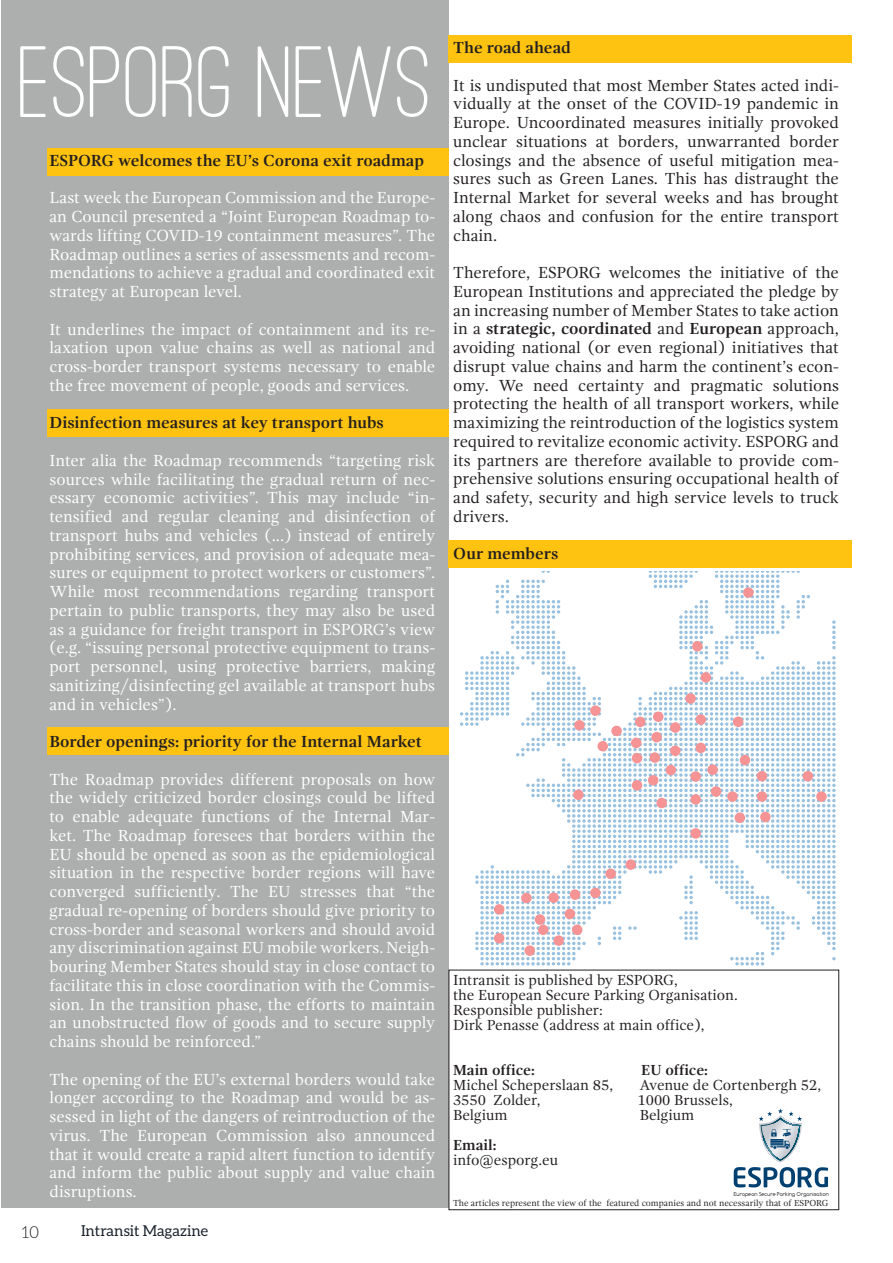
<style>
.page{position:relative;width:893px;height:1263px;background:#fff}
.page>*{position:absolute;margin:0;border:0;box-sizing:border-box;transform-origin:0 0}
.t1{font:500 105px "Ostrich Sans Rounded";color:#fff}
.t2{font:16.5px/18.8px "Gandhi Serif";color:#fff;text-align:justify}
.t3{font:16.5px/18.8px "Gandhi Serif";color:#231f20;text-align:justify}
.t4{font:700 16.5px "Gandhi Serif";color:#231f20}
.t5{font:300 16.5px "Aleo";color:#231f20}
.t6{font:15px/15px "Gandhi Serif";color:#231f20}
.t7{font:700 15px "Gandhi Serif";color:#231f20}
.t8{font:15px "Aleo";color:#17202b}
.t9{font:9px "Gandhi Serif";color:#231f20}
.t10{font:5.7px "Comfortaa";color:#231f20;scale:.95 1}
.s1{font-weight:700}
</style>
<div class="page">
<div style="left:1px;top:1px;width:448px;height:1207px;background:#adaeae"></div>
<div style="left:448px;top:540px;width:404px;height:27px;background:#fec210"></div>
<div style="left:449px;top:970px;width:390px;height:240px;border:1px solid #231f20"></div>
<svg style="left:460px;top:572px;width:375px;height:393px"></svg>
<div style="left:538px;top:924px;width:10px;height:11px;background:#f69395;border-radius:50%"></div>
<div style="left:632px;top:753px;width:10px;height:10px;background:#f69395;border-radius:50%"></div>
<svg style="left:743px;top:587px;width:11px;height:11px"></svg>
<div style="left:632px;top:780px;width:10px;height:10px;background:#f69395;border-radius:50%"></div>
<svg style="left:727px;top:791px;width:11px;height:11px"></svg>
<div style="left:572px;top:924px;width:10px;height:11px;background:#f69395;border-radius:50%"></div>
<svg style="left:740px;top:755px;width:10px;height:10px"></svg>
<div style="left:757px;top:771px;width:10px;height:10px;background:#f69395;border-radius:50%"></div>
<div style="left:711px;top:786px;width:10px;height:11px;background:#f69395;border-radius:50%"></div>
<div style="left:648px;top:775px;width:10px;height:10px;background:#f69395;border-radius:50%"></div>
<div style="left:695px;top:743px;width:11px;height:10px;background:#f69395;border-radius:50%"></div>
<div style="left:735px;top:812px;width:10px;height:11px;background:#f69395;border-radius:50%"></div>
<div style="left:701px;top:672px;width:10px;height:11px;background:#f69395;border-radius:50%"></div>
<div style="left:733px;top:716px;width:10px;height:11px;background:#f69395;border-radius:50%"></div>
<div style="left:670px;top:722px;width:10px;height:11px;background:#f69395;border-radius:50%"></div>
<div style="left:666px;top:765px;width:10px;height:10px;background:#f69395;border-radius:50%"></div>
<svg style="left:690px;top:794px;width:11px;height:11px"></svg>
<div style="left:757px;top:791px;width:10px;height:11px;background:#f69395;border-radius:50%"></div>
<svg style="left:816px;top:791px;width:11px;height:11px"></svg>
<svg style="left:707px;top:764px;width:11px;height:11px"></svg>
<div style="left:760px;top:812px;width:11px;height:10px;background:#f69395;border-radius:50%"></div>
<div style="left:803px;top:771px;width:10px;height:10px;background:#f69395;border-radius:50%"></div>
<svg style="left:695px;top:714px;width:11px;height:11px"></svg>
<div style="left:692px;top:641px;width:11px;height:10px;background:#f69395;border-radius:50%"></div>
<div style="left:635px;top:717px;width:10px;height:10px;background:#f69395;border-radius:50%"></div>
<svg style="left:685px;top:693px;width:11px;height:11px"></svg>
<div style="left:653px;top:711px;width:10px;height:11px;background:#f69395;border-radius:50%"></div>
<div style="left:670px;top:745px;width:10px;height:11px;background:#f69395;border-radius:50%"></div>
<div style="left:651px;top:732px;width:11px;height:10px;background:#f69395;border-radius:50%"></div>
<div style="left:650px;top:752px;width:10px;height:11px;background:#f69395;border-radius:50%"></div>
<svg style="left:590px;top:705px;width:11px;height:11px"></svg>
<svg style="left:690px;top:771px;width:11px;height:11px"></svg>
<svg style="left:573px;top:789px;width:11px;height:11px"></svg>
<div style="left:574px;top:720px;width:11px;height:10px;background:#f69395;border-radius:50%"></div>
<svg style="left:625px;top:859px;width:11px;height:11px"></svg>
<div style="left:597px;top:741px;width:11px;height:10px;background:#f69395;border-radius:50%"></div>
<svg style="left:553px;top:935px;width:11px;height:11px"></svg>
<svg style="left:565px;top:909px;width:10px;height:10px"></svg>
<div style="left:494px;top:904px;width:10px;height:11px;background:#f69395;border-radius:50%"></div>
<div style="left:494px;top:933px;width:10px;height:10px;background:#f69395;border-radius:50%"></div>
<div style="left:521px;top:893px;width:11px;height:10px;background:#f69395;border-radius:50%"></div>
<svg style="left:524px;top:945px;width:11px;height:11px"></svg>
<div style="left:611px;top:726px;width:11px;height:10px;background:#f69395;border-radius:50%"></div>
<div style="left:590px;top:888px;width:11px;height:10px;background:#f69395;border-radius:50%"></div>
<svg style="left:548px;top:892px;width:11px;height:11px"></svg>
<div style="left:570px;top:889px;width:10px;height:11px;background:#f69395;border-radius:50%"></div>
<div style="left:656px;top:798px;width:11px;height:10px;background:#f69395;border-radius:50%"></div>
<div style="left:631px;top:738px;width:10px;height:10px;background:#f69395;border-radius:50%"></div>
<svg style="left:690px;top:828px;width:11px;height:11px"></svg>
<svg style="left:605px;top:868px;width:11px;height:11px"></svg>
<div style="left:535px;top:914px;width:10px;height:11px;background:#f69395;border-radius:50%"></div>
<div style="left:47px;top:410px;width:402px;height:26px;background:#fec210"></div>
<div style="left:47px;top:148px;width:402px;height:28px;background:#fec210"></div>
<div style="left:47px;top:728px;width:402px;height:27px;background:#fec210"></div>
<div style="left:448px;top:36px;width:404px;height:27px;background:#fec210"></div>
<svg style="left:734px;top:1108px;width:94px;height:79px"></svg>
<h1 class="t1" style="left:19px;top:19px;width:415px">ESPORG NEWS</h1>
<p class="t4" style="left:50px;top:151px;width:376px">ESPORG welcomes the EU’s Corona exit roadmap</p>
<p class="t2" style="left:50px;top:189px;width:387px">Last week the European Commission and the Europe&shy;an Council presented a “Joint European Roadmap to&shy;wards lifting COVID-19 containment measures”. The Roadmap outlines a series of assessments and recom&shy;mendations to achieve a gradual and coordinated exit strategy at European level.</p>
<p class="t2" style="left:50px;top:320px;width:387px">It underlines the impact of containment and its re&shy;laxation upon value chains as well as national and cross-border transport systems necessary to enable the free movement of people, goods and services.</p>
<p class="t4" style="left:50px;top:413px;width:336px">Disinfection measures at key transport hubs</p>
<p class="t2" style="left:50px;top:451px;width:387px">Inter alia the Roadmap recommends “targeting risk sources while facilitating the gradual return of nec&shy;essary economic activities”. This may include “in&shy;tensified and regular cleaning and disinfection of transport hubs and vehicles (...) instead of entirely prohibiting services, and provision of adequate mea&shy;sures or equipment to protect workers or customers”.<br>While most recommendations regarding transport pertain to public transports, they may also be used as a guidance for freight transport in ESPORG’s view (e.g. “issuing personal protective equipment to trans&shy;port personnel, using protective barriers, making sanitizing/disinfecting gel available at transport hubs and in vehicles”).</p>
<p class="t4" style="left:50px;top:732px;width:374px">Border openings: priority for the Internal Market</p>
<p class="t2" style="left:50px;top:770px;width:387px">The Roadmap provides different proposals on how the widely criticized border closings could be lifted to enable adequate functions of the Internal Mar&shy;ket. The Roadmap foresees that borders within the EU should be opened as soon as the epidemiological situation in the respective border regions will have converged sufficiently. The EU stresses that “the gradual re-opening of borders should give priority to cross-border and seasonal workers and should avoid any discrimination against EU mobile workers. Neigh&shy;bouring Member States should stay in close contact to facilitate this in close coordination with the Commis&shy;sion. In the transition phase, the efforts to maintain an unobstructed flow of goods and to secure supply chains should be reinforced.”</p>
<p class="t2" style="left:50px;top:1070px;width:387px">The opening of the EU’s external borders would take longer according to the Roadmap and would be as&shy;sessed in light of the dangers of reintroduction of the virus. The European Commission also announced that it would create a rapid altert function to identify and inform the public about supply and value chain disruptions.</p>
<p class="t5" style="left:22px;top:1223px;width:19px">10</p>
<p class="t8" style="left:81px;top:1222px;width:129px">Intransit Magazine</p>
<p class="t4" style="left:453px;top:38px;width:119px">The road ahead</p>
<p class="t3" style="left:453px;top:76px;width:387px">It is undisputed that most Member States acted indi&shy;vidually at the onset of the COVID-19 pandemic in Europe. Uncoordinated measures initially provoked unclear situations at borders, unwarranted border closings and the absence of useful mitigation mea&shy;sures such as Green Lanes. This has distraught the Internal Market for several weeks and has brought along chaos and confusion for the entire transport chain.</p>
<p class="t3" style="left:453px;top:263px;width:387px">Therefore, ESPORG welcomes the initiative of the European Institutions and appreciated the pledge by an increasing number of Member States to take action in a <span class="s1">strategic, coordinated</span> and <span class="s1">European</span> approach, avoiding national (or even regional) initiatives that disrupt value chains and harm the continent’s econ&shy;omy. We need certainty and pragmatic solutions protecting the health of all transport workers, while maximizing the reintroduction of the logistics system required to revitalize economic activity. ESPORG and its partners are therefore available to provide com&shy;prehensive solutions ensuring occupational health of and safety, security and high service levels to truck drivers.</p>
<p class="t4" style="left:453px;top:544px;width:107px">Our members</p>
<p class="t6" style="left:453px;top:972px;width:286px">Intransit is published by ESPORG,<br>the European Secure Parking Organisation.<br>Responsible publisher:<br>Dirk Penasse (address at main office),</p>
<p class="t7" style="left:453px;top:1061px;width:83px">Main office:</p>
<p class="t7" style="left:641px;top:1061px;width:68px">EU office:</p>
<p class="t6" style="left:453px;top:1077px;width:162px">Michel Scheperslaan 85,</p>
<p class="t6" style="left:639px;top:1077px;width:183px">Avenue de Cortenbergh 52,</p>
<p class="t6" style="left:453px;top:1092px;width:89px">3550 Zolder,</p>
<p class="t6" style="left:638px;top:1092px;width:97px">1000 Brussels,</p>
<p class="t6" style="left:453px;top:1107px;width:56px">Belgium</p>
<p class="t6" style="left:640px;top:1107px;width:56px">Belgium</p>
<p class="t7" style="left:453px;top:1136px;width:45px">Email:</p>
<p class="t6" style="left:453px;top:1152px;width:107px">info@esporg.eu</p>
<p class="t9" style="left:453px;top:1197px;width:377px">The articles represent the view of the featured companies and not necessarily that of ESPORG</p>
<p class="t10" style="left:734px;top:1190px;width:102px">European Secure Parking Organisation</p>
</div>
